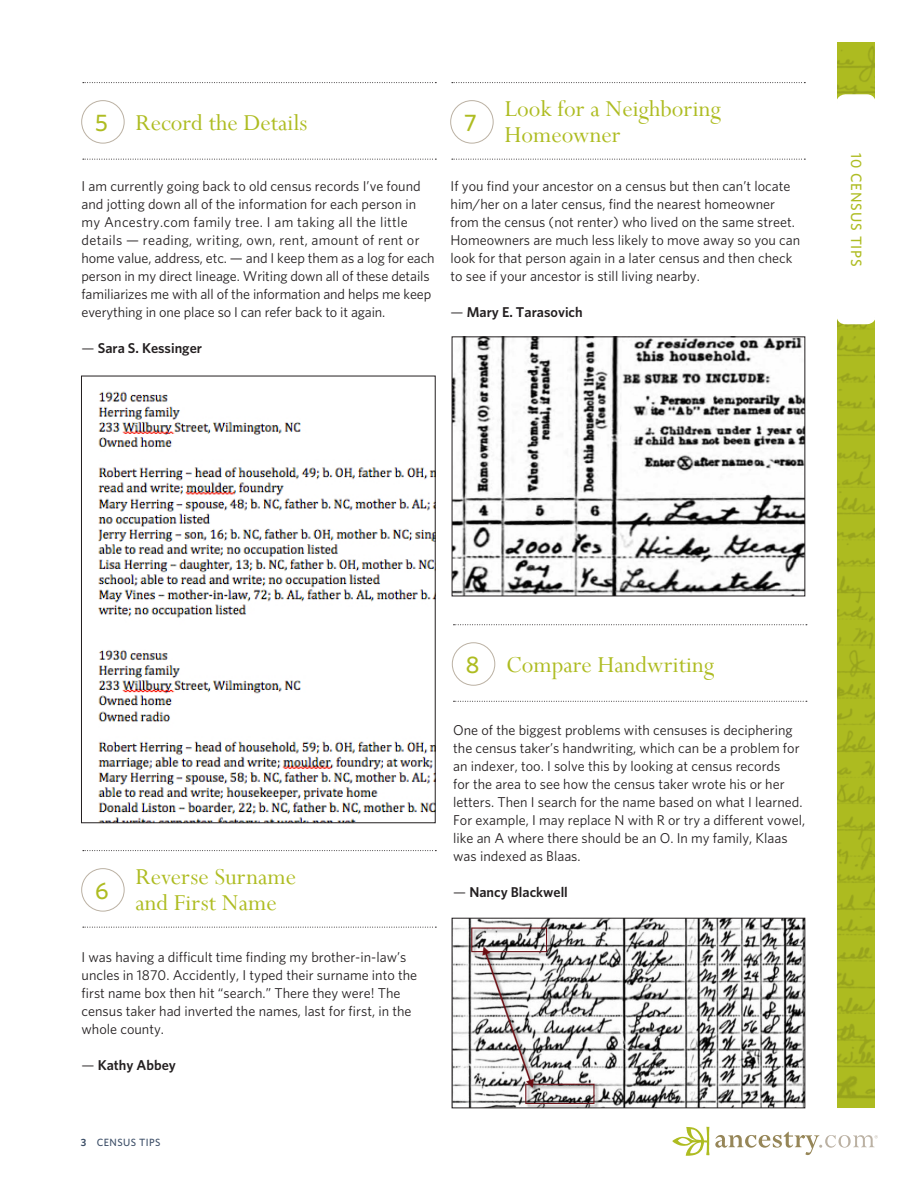
<style>
.page{position:relative;width:918px;height:1188px;background:#fff}
.page>*{position:absolute;margin:0;border:0;box-sizing:border-box;transform-origin:0 0}
.Tip_style{font:25.5px/25.5px "Perpetua";color:#aebc21}
.t1{font:500 24px "Whitney";color:#aebc21}
.t2{font:500 15px "Whitney";letter-spacing:.055em;color:#aebc21}
.Tip_style-2{font:14.25px/18px "Whitney";color:#231f20}
.Tip_style-3{font:600 14.25px "Whitney";color:#231f20}
.t3{font:500 10.5px "Whitney";letter-spacing:.04em;color:#3b4d66}
.s1{font-weight:400}
.s2{font-weight:600}
</style>
<div class="page">
<img style="left:454px;top:339px;width:349px;height:255px">
<img style="left:837px;top:42px;width:38px;height:1066px">
<div style="left:837px;top:95px;width:38px;height:229px;background:#fff;border-radius:9px"></div>
<div style="left:836px;top:94px;width:40px;height:230px;border:2px solid #fff;border-radius:9px"></div>
<svg style="left:672px;top:1127px;width:37px;height:29px"></svg>
<svg style="left:715px;top:1132px;width:163px;height:23px"></svg>
<img style="left:98px;top:391px;width:335px;height:430px">
<div style="left:81px;top:376px;width:354px;height:447px;border:1px solid #231f20"></div>
<svg style="left:83px;top:159px;width:353px;height:1px"></svg>
<svg style="left:83px;top:927px;width:353px;height:1px"></svg>
<svg style="left:452px;top:159px;width:353px;height:1px"></svg>
<svg style="left:83px;top:82px;width:353px;height:1px"></svg>
<svg style="left:83px;top:850px;width:353px;height:1px"></svg>
<svg style="left:452px;top:82px;width:353px;height:1px"></svg>
<div style="left:81px;top:100px;width:44px;height:44px;border:1px solid #bbb1a3;border-radius:50%"></div>
<div style="left:81px;top:868px;width:44px;height:44px;border:1px solid #bbb1a3;border-radius:50%"></div>
<div style="left:450px;top:100px;width:44px;height:44px;border:1px solid #bbb1a3;border-radius:50%"></div>
<svg style="left:454px;top:701px;width:353px;height:1px"></svg>
<svg style="left:454px;top:624px;width:353px;height:1px"></svg>
<div style="left:452px;top:642px;width:43px;height:44px;border:1px solid #bbb1a3;border-radius:50%"></div>
<img style="left:454px;top:920px;width:349px;height:186px">
<div style="left:452px;top:918px;width:353px;height:190px;border:1px solid #231f20"></div>
<p class="t1" style="left:95px;top:108px;width:14px">5</p>
<p class="Tip_style" style="left:136px;top:109px;width:173px">Record the Details</p>
<p class="t1" style="left:464px;top:108px;width:14px">7</p>
<p class="Tip_style" style="left:505px;top:96px;width:218px">Look for a Neighboring<br>Homeowner</p>
<p class="Tip_style-2" style="left:82px;top:176px;width:355px">I am currently going back to old census records I’ve found and jotting down all of the information for each person in my Ancestry.com family tree. I am taking all the little details — reading, writing, own, rent, amount of rent or home value, address, etc. — and I keep them as a log for each person in my direct lineage. Writing down all of these details familiarizes me with all of the information and helps me keep everything in one place so I can refer back to it again.</p>
<p class="Tip_style-3" style="left:82px;top:339px;width:122px"><span class="s1">—</span> Sara S. Kessinger</p>
<p class="Tip_style-2" style="left:451px;top:176px;width:351px">If you find your ancestor on a census but then can’t locate him/her on a later census, find the nearest homeowner from the census (not renter) who lived on the same street.<br>Homeowners are much less likely to move away so you can look for that person again in a later census and then check to see if your ancestor is still living nearby.</p>
<p class="Tip_style-3" style="left:451px;top:303px;width:134px"><span class="s1">—</span> Mary E. Tarasovich</p>
<p class="t2" style="left:865px;top:153px;width:116px;rotate:90deg">10 CENSUS TIPS</p>
<p class="t1" style="left:95px;top:876px;width:15px">6</p>
<p class="Tip_style" style="left:136px;top:864px;width:162px">Reverse Surname</p>
<p class="Tip_style" style="left:136px;top:889px;width:143px">and First Name</p>
<p class="Tip_style-2" style="left:82px;top:947px;width:337px">I was having a difficult time finding my brother-in-law’s uncles in 1870. Accidently, I typed their surname into the first name box then hit “search.” There they were! The census taker had inverted the names, last for first, in the whole county.</p>
<p class="Tip_style-3" style="left:82px;top:1056px;width:96px"><span class="s1">—</span> Kathy Abbey</p>
<p class="t3" style="left:81px;top:1136px;width:81px"><span class="s2">3</span> CENSUS TIPS</p>
<p class="t1" style="left:466px;top:650px;width:15px">8</p>
<p class="Tip_style" style="left:506px;top:651px;width:210px">Compare Handwriting</p>
<p class="Tip_style-2" style="left:453px;top:721px;width:354px">One of the biggest problems with censuses is deciphering the census taker’s handwriting, which can be a problem for an indexer, too. I solve this by looking at census records<br>for the area to see how the census taker wrote his or her letters. Then I search for the name based on what I learned.<br>For example, I may replace N with R or try a different vowel, like an A where there should be an O. In my family, Klaas was indexed as Blaas.</p>
<p class="Tip_style-3" style="left:453px;top:884px;width:116px"><span class="s1">—</span> Nancy Blackwell</p>
</div>
